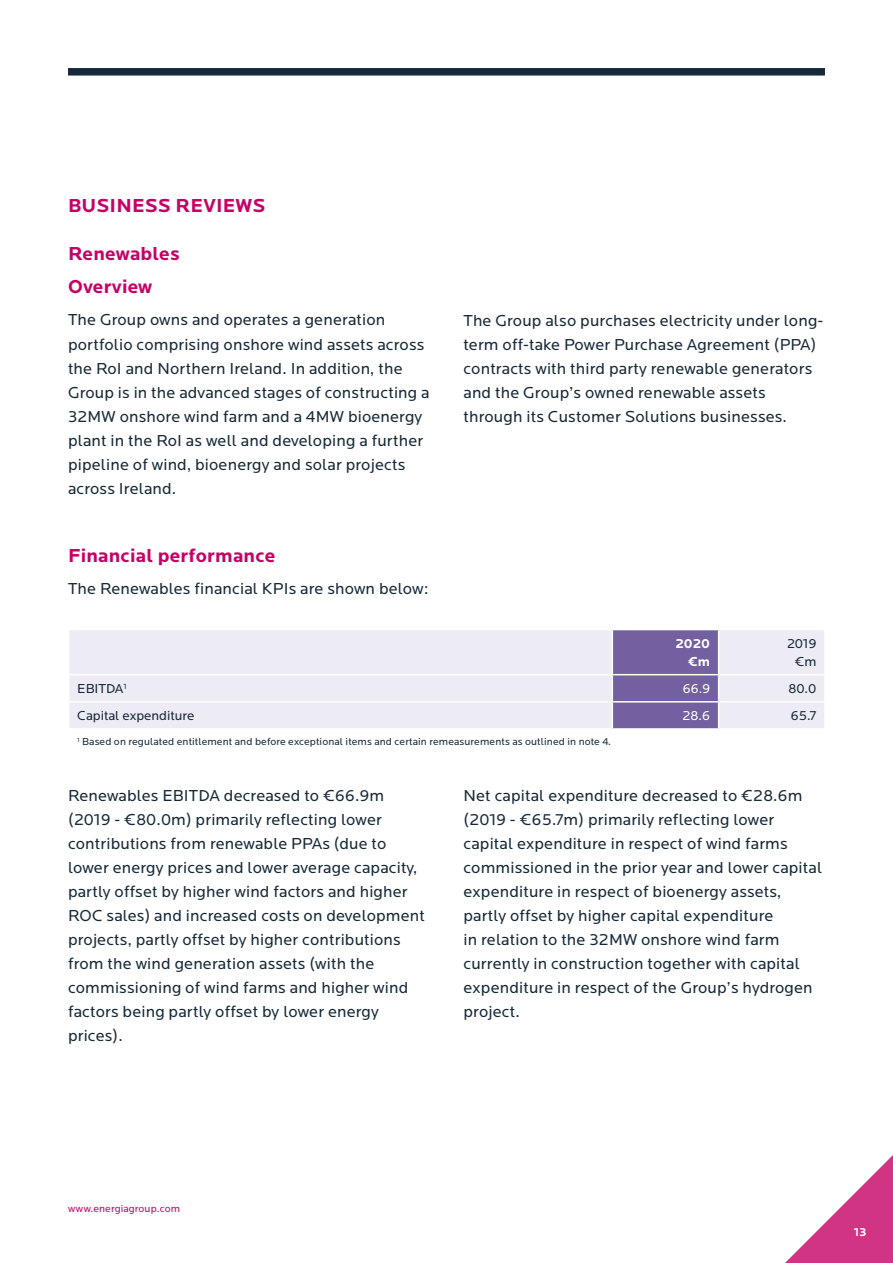
<style>
.page{position:relative;width:893px;height:1263px;background:#fff}
.page>*{position:absolute;margin:0;border:0;box-sizing:border-box;transform-origin:0 0}
.t1{font:700 19.5px/32.5px "Locator";letter-spacing:.01em;color:#c70266}
.t2{font:16.5px/24px "Locator";letter-spacing:.01em;color:#172938}
.t3{font:13.5px/18px "Locator";color:#172938;text-align:center}
.t4{font:13.5px "Locator";color:#fff}
.t5{font:700 13.5px/18px "Locator";color:#fff;text-align:right}
.t6{font:700 12px "Locator";color:#fff}
.t7{font:10.5px "Locator";letter-spacing:.01em;color:#172938}
.t8{font:10.5px "Locator";letter-spacing:.01em;color:#c70266}
</style>
<div class="page">
<svg style="left:785px;top:1155px;width:108px;height:108px"></svg>
<div style="left:68px;top:68px;width:757px;height:8px;background:#172938"></div>
<div style="left:70px;top:630px;width:754px;height:98px;background:#edebf4"></div>
<hr style="left:68px;top:674px;width:544px;height:1px;background:#fff">
<hr style="left:719px;top:674px;width:107px;height:1px;background:#fff">
<hr style="left:68px;top:701px;width:544px;height:1px;background:#fff">
<hr style="left:719px;top:701px;width:107px;height:1px;background:#fff">
<svg style="left:612px;top:629px;width:107px;height:99px;background:#7b6aa5"></svg>
<p class="t1" style="left:68px;top:190px;width:199px">BUSINESS REVIEWS</p>
<p class="t1" style="left:68px;top:238px;width:113px">Renewables<br>Overview</p>
<p class="t2" style="left:68px;top:308px;width:363px">The Group owns and operates a generation portfolio comprising onshore wind assets across the RoI and Northern Ireland. In addition, the Group is in the advanced stages of constructing a 32MW onshore wind farm and a 4MW bioenergy plant in the RoI as well and developing a further pipeline of wind, bioenergy and solar projects across Ireland.</p>
<p class="t2" style="left:463px;top:309px;width:361px">The Group also purchases electricity under long&shy;term off-take Power Purchase Agreement (PPA) contracts with third party renewable generators and the Group’s owned renewable assets through its Customer Solutions businesses.</p>
<p class="t1" style="left:68px;top:539px;width:209px">Financial performance</p>
<p class="t2" style="left:68px;top:577px;width:362px">The Renewables financial KPIs are shown below:</p>
<p class="t5" style="left:675px;top:635px;width:36px">2020 €m</p>
<p class="t3" style="left:787px;top:635px;width:31px">2019 €m</p>
<p class="t3" style="left:77px;top:680px;width:51px">EBITDA<sup>1</sup></p>
<p class="t4" style="left:683px;top:681px;width:29px">66.9</p>
<p class="t3" style="left:788px;top:680px;width:29px">80.0</p>
<p class="t3" style="left:77px;top:707px;width:119px">Capital expenditure</p>
<p class="t4" style="left:682px;top:709px;width:29px">28.6</p>
<p class="t3" style="left:791px;top:707px;width:27px">65.7</p>
<p class="t7" style="left:77px;top:736px;width:535px"><sup>1</sup> Based on regulated entitlement and before exceptional items and certain remeasurements as outlined in note 4.</p>
<p class="t2" style="left:68px;top:784px;width:358px">Renewables EBITDA decreased to €66.9m (2019 - €80.0m) primarily reflecting lower contributions from renewable PPAs (due to lower energy prices and lower average capacity, partly offset by higher wind factors and higher ROC sales) and increased costs on development projects, partly offset by higher contributions from the wind generation assets (with the commissioning of wind farms and higher wind factors being partly offset by lower energy prices).</p>
<p class="t2" style="left:463px;top:784px;width:360px">Net capital expenditure decreased to €28.6m (2019 - €65.7m) primarily reflecting lower capital expenditure in respect of wind farms commissioned in the prior year and lower capital expenditure in respect of bioenergy assets, partly offset by higher capital expenditure<br>in relation to the 32MW onshore wind farm currently in construction together with capital expenditure in respect of the Group’s hydrogen project.</p>
<p class="t8" style="left:68px;top:1202px;width:114px">www.energiagroup.com</p>
<p class="t6" style="left:854px;top:1225px;width:14px">13</p>
</div>
